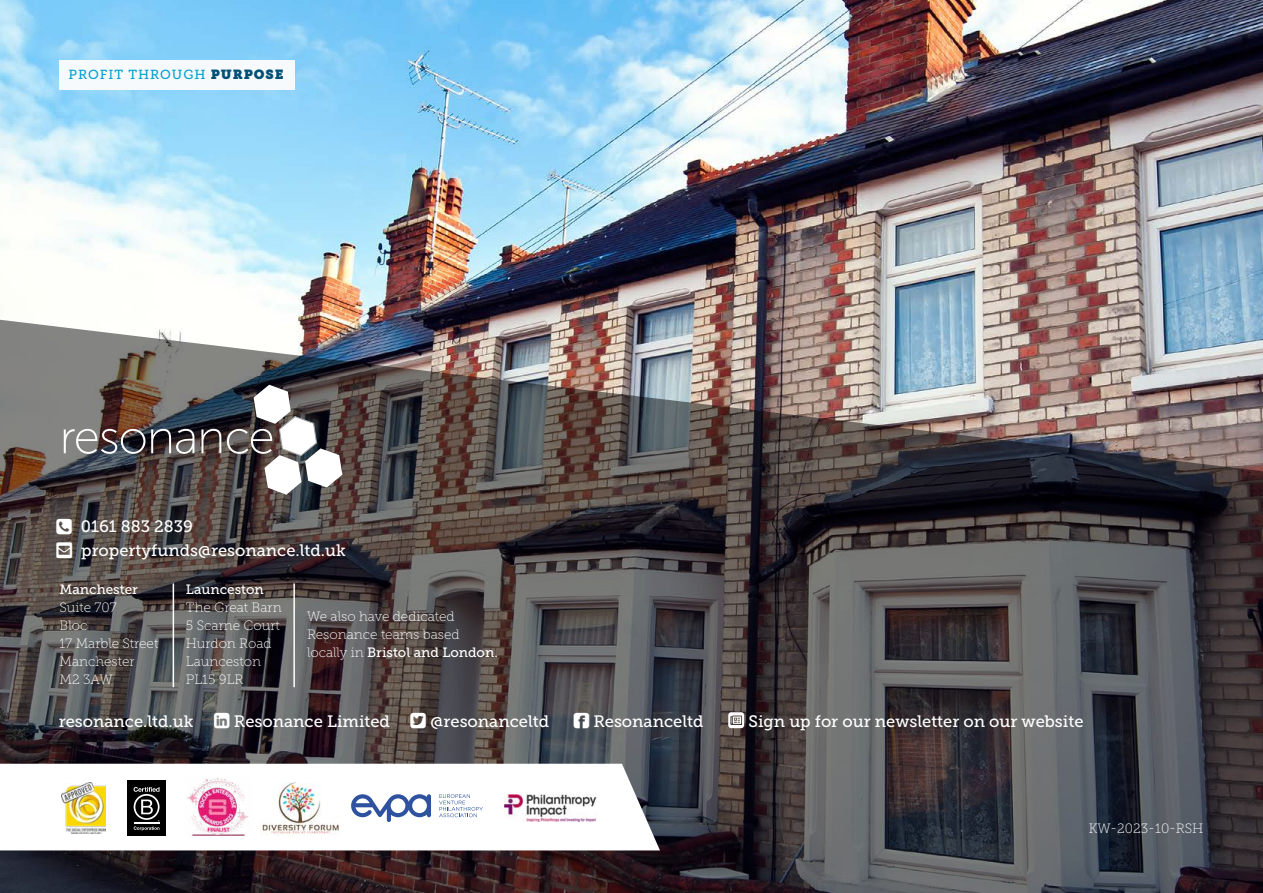
<style>
.page{position:relative;width:1263px;height:893px;background:#fff}
.page>*{position:absolute;margin:0;border:0;box-sizing:border-box;transform-origin:0 0}
.t1{font:16.5px/24px "Museo Slab 500";color:#fff}
.t2{font:13.5px/18px "Museo Slab 100";color:#fff}
.t3{font:13.5px "Museo Slab 500";color:#fff}
.t4{font:13.05px "Museo Slab 500";letter-spacing:.075em;color:#00a2cd}
.s1{font-family:"Museo Slab";color:#005076}
.s2{font-family:"Museo Slab 100"}
</style>
<div class="page">
<img style="left:0;top:0;width:1263px;height:318px">
<img style="left:0;top:318px;width:1263px;height:575px">
<img style="left:64px;top:385px;width:278px;height:110px">
<svg style="left:728px;top:712px;width:16px;height:16px"></svg>
<div style="left:59px;top:60px;width:235px;height:30px;background:#f7fafd"></div>
<hr style="left:173px;top:583px;width:1px;height:104px;background:#fff">
<hr style="left:293px;top:583px;width:2px;height:104px;background:#fff">
<svg style="left:0;top:764px;width:660px;height:86px"></svg>
<div style="left:49px;top:780px;width:69px;height:58px;background:#fff"></div>
<img style="left:61px;top:783px;width:44px;height:50px">
<div style="left:128px;top:780px;width:38px;height:56px;background:#000"></div>
<svg style="left:134px;top:787px;width:26px;height:44px"></svg>
<div style="left:350px;top:791px;width:142px;height:35px;background:#fff"></div>
<svg style="left:439px;top:794px;width:44px;height:23px"></svg>
<svg style="left:351px;top:794px;width:80px;height:28px"></svg>
<div style="left:500px;top:791px;width:99px;height:33px;background:#fff"></div>
<img style="left:504px;top:795px;width:93px;height:27px">
<img style="left:261px;top:782px;width:79px;height:54px">
<img style="left:185px;top:777px;width:68px;height:60px">
<svg style="left:214px;top:712px;width:15px;height:16px"></svg>
<svg style="left:411px;top:712px;width:15px;height:16px"></svg>
<svg style="left:574px;top:712px;width:15px;height:16px"></svg>
<svg style="left:56px;top:519px;width:16px;height:16px"></svg>
<svg style="left:56px;top:543px;width:16px;height:15px"></svg>
<p class="t4" style="left:68px;top:67px;width:217px">PROFIT THROUGH <span class="s1">PURPOSE</span></p>
<p class="t1" style="left:81px;top:514px;width:266px">0161 883 2839 propertyfunds@resonance.ltd.uk</p>
<p class="t3" style="left:60px;top:581px;width:80px">Manchester</p>
<p class="t2" style="left:60px;top:598px;width:100px">Suite 707<br>Bloc<br>17 Marble Street<br>Manchester<br>M2 3AW</p>
<p class="t3" style="left:186px;top:581px;width:79px">Launceston</p>
<p class="t2" style="left:186px;top:598px;width:97px">The Great Barn<br>5 Scarne Court<br>Hurdon Road<br>Launceston<br>PL15 9LR</p>
<p class="t2" style="left:307px;top:607px;width:154px">We also have dedicated<br>Resonance teams based</p>
<p class="t3" style="left:307px;top:644px;width:192px"><span class="s2">locally in</span> Bristol and London.</p>
<p class="t1" style="left:59px;top:709px;width:136px">resonance.ltd.uk</p>
<p class="t1" style="left:234px;top:709px;width:158px">Resonance Limited</p>
<p class="t1" style="left:431px;top:709px;width:120px">@resonanceltd</p>
<p class="t1" style="left:593px;top:709px;width:112px">Resonanceltd</p>
<p class="t1" style="left:749px;top:709px;width:336px">Sign up for our newsletter on our website</p>
<p class="t2" style="left:1089px;top:820px;width:116px">KW-2023-10-RSH</p>
</div>
